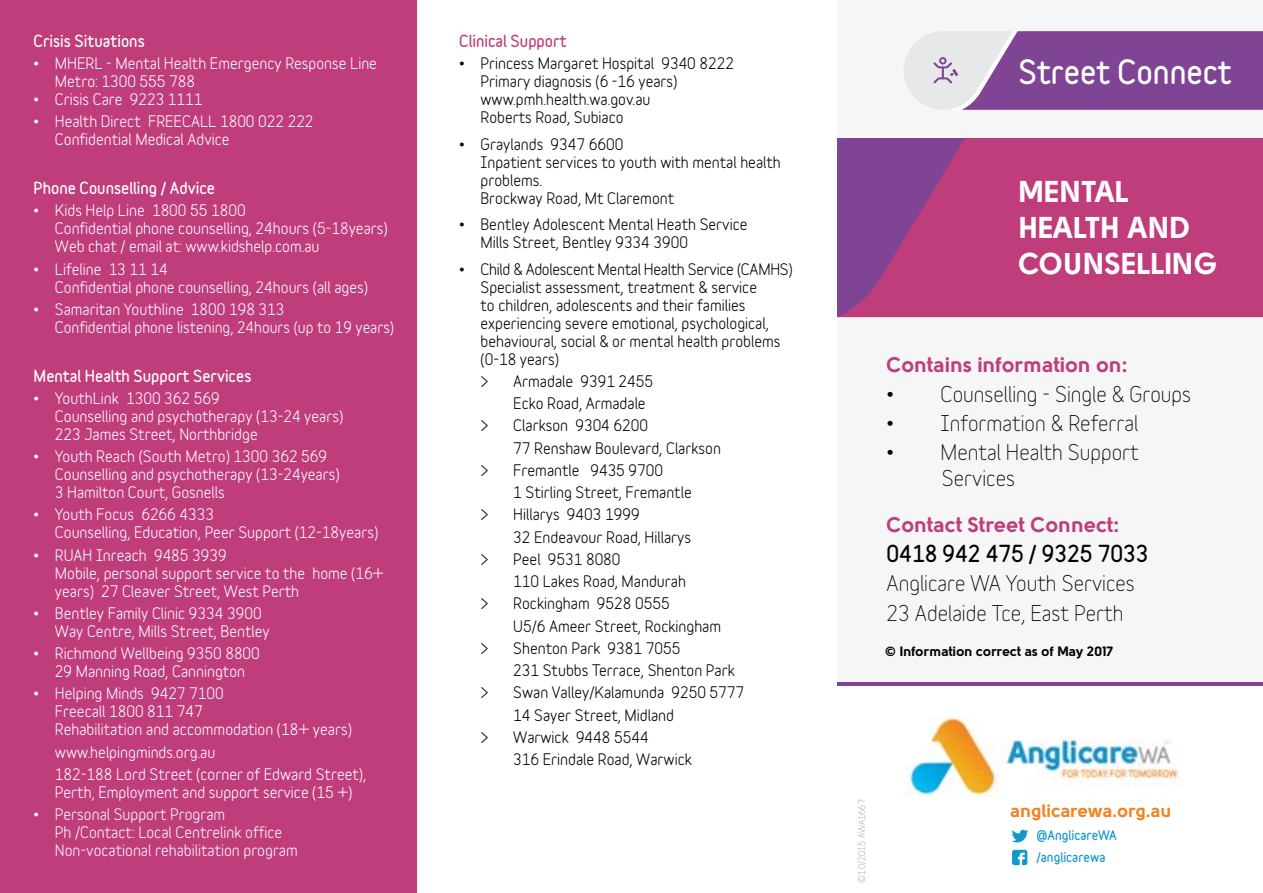
<style>
.page{position:relative;width:1263px;height:893px;background:#fff}
.page>*{position:absolute;margin:0;border:0;box-sizing:border-box;transform-origin:0 0}
.t1{font:900 30px/36px "Solomon";color:#fff}
.t2{font:900 30px "Variable";color:#fff}
.t3{font:21px/25.2px "Variable";color:#000}
.t4{font:900 21px "Solomon";color:#c03d7c}
.t5{font:900 21px "Variable";color:#000}
.t6{font:900 18px "Solomon";color:#f58220}
.t7{font:700 15px/18px "Variable";color:#fff}
.t8{font:700 15px/18px "Variable";color:#000}
.t9{font:700 15px/18px "Variable";color:#f8f8f9}
.t10{font:900 15px "Variable";color:#fff}
.t11{font:900 15px "Variable";color:#c03d7c}
.t12{font:900 13.5px "Solomon";color:#000}
.t13{font:900 12px/22.4px "Variable";color:#1498cb}
.t14{font:9px "Variable";letter-spacing:.02em;color:#939598}
</style>
<div class="page">
<div style="left:0;top:0;width:417px;height:893px;background:#c03d7c"></div>
<div style="left:838px;top:317px;width:425px;height:365px;background:#f6f6f6"></div>
<svg style="left:838px;top:139px;width:425px;height:178px;background:#b53e80"></svg>
<div style="left:838px;top:0;width:425px;height:137px;background:#f6f6f6"></div>
<svg style="left:1012px;top:850px;width:15px;height:15px"></svg>
<img style="left:905px;top:716px;width:276px;height:80px">
<svg style="left:1012px;top:830px;width:16px;height:12px"></svg>
<svg style="left:904px;top:31px;width:359px;height:79px"></svg>
<p class="t10" style="left:34px;top:31px;width:113px">Crisis Situations</p>
<p class="t7" style="left:55px;top:54px;width:324px;text-indent:-21px">• MHERL - Mental Health Emergency Response Line<br>Metro: 1300 555 788</p>
<p class="t7" style="left:34px;top:90px;width:170px">• Crisis Care 9223 1111</p>
<p class="t7" style="left:55px;top:112px;width:260px;text-indent:-21px">• Health Direct FREECALL 1800 022 222<br>Confidential Medical Advice</p>
<p class="t10" style="left:34px;top:178px;width:183px">Phone Counselling / Advice</p>
<p class="t7" style="left:55px;top:201px;width:334px;text-indent:-21px">• Kids Help Line 1800 55 1800<br>Confidential phone counselling, 24hours (5-18years)<br>Web chat / email at: www.kidshelp.com.au</p>
<p class="t7" style="left:55px;top:260px;width:315px;text-indent:-21px">• Lifeline 13 11 14<br>Confidential phone counselling, 24hours (all ages)</p>
<p class="t7" style="left:55px;top:300px;width:341px;text-indent:-21px">• Samaritan Youthline 1800 198 313<br>Confidential phone listening, 24hours (up to 19 years)</p>
<p class="t10" style="left:34px;top:366px;width:219px">Mental Health Support Services</p>
<p class="t7" style="left:55px;top:389px;width:290px;text-indent:-21px">• YouthLink 1300 362 569<br>Counselling and psychotherapy (13-24 years)<br>223 James Street, Northbridge</p>
<p class="t7" style="left:55px;top:447px;width:286px;text-indent:-21px">• Youth Reach (South Metro) 1300 362 569<br>Counselling and psychotherapy (13-24years)<br>3 Hamilton Court, Gosnells</p>
<p class="t7" style="left:55px;top:505px;width:325px;text-indent:-21px">• Youth Focus 6266 4333<br>Counselling, Education, Peer Support (12-18years)</p>
<p class="t7" style="left:55px;top:546px;width:330px;text-indent:-21px">• RUAH Inreach 9485 3939<br>Mobile, personal support service to the home (16+ years) 27 Cleaver Street, West Perth</p>
<p class="t7" style="left:55px;top:604px;width:216px;text-indent:-21px">• Bentley Family Clinic 9334 3900<br>Way Centre, Mills Street, Bentley</p>
<p class="t7" style="left:34px;top:644px;width:228px;text-align:center">• Richmond Wellbeing 9350 8800<br>29 Manning Road, Cannington</p>
<p class="t7" style="left:55px;top:684px;width:298px;text-indent:-21px">• Helping Minds 9427 7100<br>Freecall 1800 811 747<br>Rehabilitation and accommodation (18+ years)</p>
<p class="t7" style="left:55px;top:740px;width:313px;line-height:22.2px">www.helpingminds.org.au<br>182-188 Lord Street (corner of Edward Street),</p>
<p class="t7" style="left:55px;top:783px;width:299px">Perth, Employment and support service (15 +)</p>
<p class="t9" style="left:55px;top:805px;width:244px;text-indent:-21px">• Personal Support Program<br>Ph /Contact: Local Centrelink office<br>Non-vocational rehabilitation program</p>
<p class="t11" style="left:459px;top:31px;width:109px">Clinical Support</p>
<p class="t8" style="left:480px;top:54px;width:255px;text-indent:-21px">• Princess Margaret Hospital 9340 8222<br>Primary diagnosis (6 -16 years) www.pmh.health.wa.gov.au<br>Roberts Road, Subiaco</p>
<p class="t8" style="left:480px;top:134px;width:302px;text-indent:-21px">• Graylands 9347 6600<br>Inpatient services to youth with mental health problems.<br>Brockway Road, Mt Claremont</p>
<p class="t8" style="left:480px;top:215px;width:269px;text-indent:-21px">• Bentley Adolescent Mental Heath Service<br>Mills Street, Bentley 9334 3900</p>
<p class="t8" style="left:480px;top:259px;width:314px;text-indent:-21px">• Child &amp; Adolescent Mental Health Service (CAMHS)<br>Specialist assessment, treatment &amp; service<br>to children, adolescents and their families experiencing severe emotional, psychological, behavioural, social &amp; or mental health problems (0-18 years)</p>
<p class="t8" style="left:480px;top:372px;width:174px">&gt; Armadale 9391 2455</p>
<p class="t8" style="left:513px;top:394px;width:134px">Ecko Road, Armadale</p>
<p class="t8" style="left:480px;top:416px;width:169px">&gt; Clarkson 9304 6200</p>
<p class="t8" style="left:513px;top:438px;width:209px">77 Renshaw Boulevard, Clarkson</p>
<p class="t8" style="left:480px;top:461px;width:184px">&gt; Fremantle 9435 9700</p>
<p class="t8" style="left:513px;top:483px;width:180px">1 Stirling Street, Fremantle</p>
<p class="t8" style="left:480px;top:505px;width:161px">&gt; Hillarys 9403 1999</p>
<p class="t8" style="left:513px;top:527px;width:179px">32 Endeavour Road, Hillarys</p>
<p class="t8" style="left:480px;top:550px;width:142px">&gt; Peel 9531 8080</p>
<p class="t8" style="left:513px;top:572px;width:174px">110 Lakes Road, Mandurah</p>
<p class="t8" style="left:480px;top:594px;width:191px">&gt; Rockingham 9528 0555</p>
<p class="t8" style="left:513px;top:616px;width:209px">U5/6 Ameer Street, Rockingham</p>
<p class="t8" style="left:480px;top:639px;width:201px">&gt; Shenton Park 9381 7055</p>
<p class="t8" style="left:513px;top:661px;width:223px">231 Stubbs Terrace, Shenton Park</p>
<p class="t8" style="left:480px;top:683px;width:265px">&gt; Swan Valley/Kalamunda 9250 5777</p>
<p class="t8" style="left:513px;top:705px;width:162px">14 Sayer Street, Midland</p>
<p class="t8" style="left:480px;top:728px;width:170px">&gt; Warwick 9448 5544</p>
<p class="t8" style="left:513px;top:750px;width:180px">316 Erindale Road, Warwick</p>
<h1 class="t2" style="left:1018px;top:52px;width:215px">Street Connect</h1>
<h1 class="t1" style="left:1018px;top:174px;width:201px">MENTAL<br>HEALTH AND<br>COUNSELLING</h1>
<h2 class="t4" style="left:886px;top:352px;width:243px">Contains information on:</h2>
<h2 class="t3" style="left:886px;top:381px;width:306px">• Counselling - Single &amp; Groups</h2>
<h2 class="t3" style="left:886px;top:410px;width:253px">• Information &amp; Referral</h2>
<h2 class="t3" style="left:942px;top:440px;width:198px;text-indent:-55px">• Mental Health Support<br>Services</h2>
<h2 class="t4" style="left:886px;top:513px;width:235px">Contact Street Connect:</h2>
<h2 class="t5" style="left:886px;top:540px;width:263px">0418 942 475 / 9325 7033</h2>
<h2 class="t3" style="left:886px;top:568px;width:250px;line-height:29.4px">Anglicare WA Youth Services<br>23 Adelaide Tce, East Perth</h2>
<p class="t12" style="left:885px;top:643px;width:230px">© Information correct as of May 2017</p>
<p class="t14" style="left:856px;top:883px;width:85px;rotate:-90deg">©10/2015 AWA1667</p>
<p class="t6" style="left:1010px;top:800px;width:163px">anglicarewa.org.au</p>
<p class="t13" style="left:1036px;top:824px;width:82px">@AnglicareWA /anglicarewa</p>
</div>
